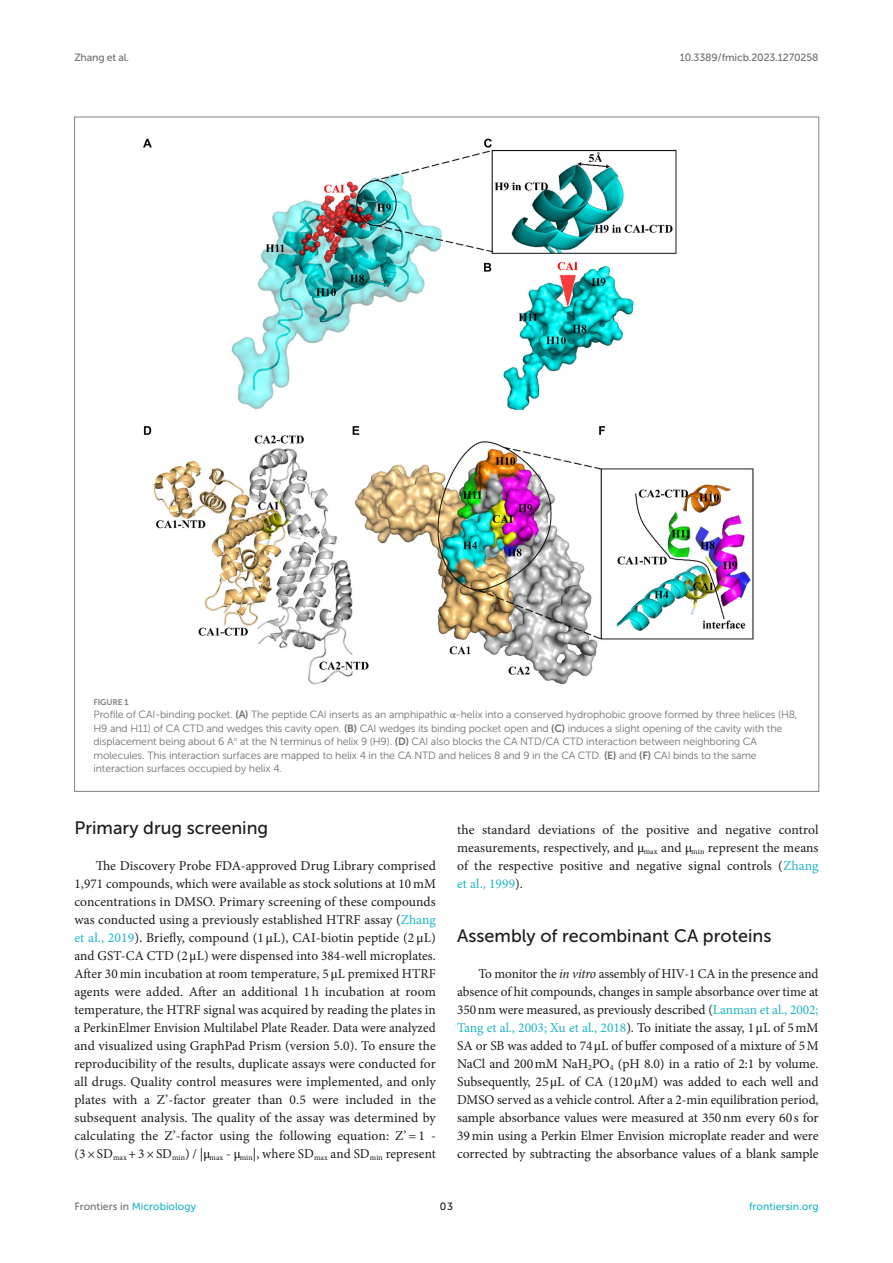
<style>
.page{position:relative;width:893px;height:1263px;background:#fff}
.page>*{position:absolute;margin:0;border:0;box-sizing:border-box;transform-origin:0 0}
.HEAD_2{font:18px "Museo Sans 500";color:#1b1c1b}
.TEXT_FLUSH{font:13.5px/18px "Minion Pro";color:#1b1c1b;text-align:justify}
.FIG_LEG{font:10.5px/13.5px "Museo Sans 300";letter-spacing:-.01em;color:#706f70}
.t1{font:10.5px "Museo Sans 500";color:#1db5c3}
.t2{font:10.5px "Museo Sans 500";letter-spacing:-.015em;color:#706f70}
.t3{font:10.5px "Museo Sans 500";color:#1b1c1b}
.FIG_HD{font:8.25px "Museo Sans 700";letter-spacing:-.01em;color:#7e7f7f}
.s1{font-family:"Museo Sans 700"}
.s2{font-family:"STIX General"}
.s3{font-family:"STIX"}
.s4{color:#1db5c3}
.s5{font-style:italic}
.s6{color:#706f70}
</style>
<div class="page">
<img style="left:143px;top:138px;width:611px;height:547px">
<p class="t2" style="left:74px;top:51px;width:56px">Zhang et al.</p>
<p class="t2" style="left:680px;top:51px;width:140px">10.3389/fmicb.2023.1270258</p>
<p class="FIG_HD" style="left:94px;top:697px;width:37px">FIGURE 1</p>
<p class="FIG_LEG" style="left:94px;top:708px;width:705px">Profile of CAI-binding pocket. <span class="s1">(A)</span> The peptide CAI inserts as an amphipathic <span class="s2">α</span>-helix into a conserved hydrophobic groove formed by three helices (H8, H9 and H11) of CA CTD and wedges this cavity open. <span class="s1">(B)</span> CAI wedges its binding pocket open and <span class="s1">(C)</span> induces a slight opening of the cavity with the displacement being about 6 A<span class="s3">°</span> at the N terminus of helix 9 (H9). <span class="s1">(D)</span> CAI also blocks the CA NTD/CA CTD interaction between neighboring CA molecules. This interaction surfaces are mapped to helix 4 in the CA NTD and helices 8 and 9 in the CA CTD. <span class="s1">(E)</span> and <span class="s1">(F)</span> CAI binds to the same interaction surfaces occupied by helix 4.</p>
<p class="HEAD_2" style="left:74px;top:818px;width:195px">Primary drug screening</p>
<p class="TEXT_FLUSH" style="left:74px;top:857px;width:363px;text-indent:21px">The Discovery Probe FDA-approved Drug Library comprised 1,971 compounds, which were available as stock solutions at 10 mM concentrations in DMSO. Primary screening of these compounds was conducted using a previously established HTRF assay (<span class="s4">Zhang et al., 2019</span>). Briefly, compound (1 <span class="s2">μ</span>L), CAI-biotin peptide (2 <span class="s2">μ</span>L) and GST-CA CTD (2 <span class="s2">μ</span>L) were dispensed into 384-well microplates.<br>After 30 min incubation at room temperature, 5 <span class="s2">μ</span>L premixed HTRF agents were added. After an additional 1 h incubation at room temperature, the HTRF signal was acquired by reading the plates in a PerkinElmer Envision Multilabel Plate Reader. Data were analyzed and visualized using GraphPad Prism (version 5.0). To ensure the reproducibility of the results, duplicate assays were conducted for all drugs. Quality control measures were implemented, and only plates with a Z’-factor greater than 0.5 were included in the subsequent analysis. The quality of the assay was determined by calculating the Z’-factor using the following equation: Z’=1 - (3×SD<sub>max</sub> +3×SD<sub>min</sub>) / |<span class="s2">μ</span><sub>max</sub> - <span class="s2">μ</span><sub>min</sub>|, where SD<sub>max</sub> and SD<sub>min</sub> represent</p>
<p class="TEXT_FLUSH" style="left:457px;top:821px;width:363px">the standard deviations of the positive and negative control measurements, respectively, and <span class="s2">μ</span><sub>max</sub> and <span class="s2">μ</span><sub>min</sub> represent the means of the respective positive and negative signal controls (<span class="s4">Zhang et al., 1999</span>).</p>
<p class="HEAD_2" style="left:457px;top:926px;width:316px">Assembly of recombinant CA proteins</p>
<p class="TEXT_FLUSH" style="left:457px;top:965px;width:363px;text-indent:21px">To monitor the <span class="s5">in vitro</span> assembly of HIV-1 CA in the presence and absence of hit compounds, changes in sample absorbance over time at 350nm were measured, as previously described (<span class="s4">Lanman et al., 2002; Tang et al., 2003; Xu et al., 2018</span>). To initiate the assay, 1<span class="s2">μ</span>L of 5mM SA or SB was added to 74<span class="s2">μ</span>L of buffer composed of a mixture of 5M NaCl and 200mM NaH<sub>2</sub>PO<sub>4</sub> (pH 8.0) in a ratio of 2:1 by volume.<br>Subsequently, 25<span class="s2">μ</span>L of CA (120<span class="s2">μ</span>M) was added to each well and DMSO served as a vehicle control. After a 2-min equilibration period, sample absorbance values were measured at 350nm every 60s for 39min using a Perkin Elmer Envision microplate reader and were corrected by subtracting the absorbance values of a blank sample</p>
<p class="t1" style="left:74px;top:1200px;width:123px"><span class="s6">Frontiers in</span> Microbiology</p>
<p class="t3" style="left:440px;top:1200px;width:15px">03</p>
<p class="t1" style="left:749px;top:1200px;width:71px">frontiersin.org</p>
</div>
